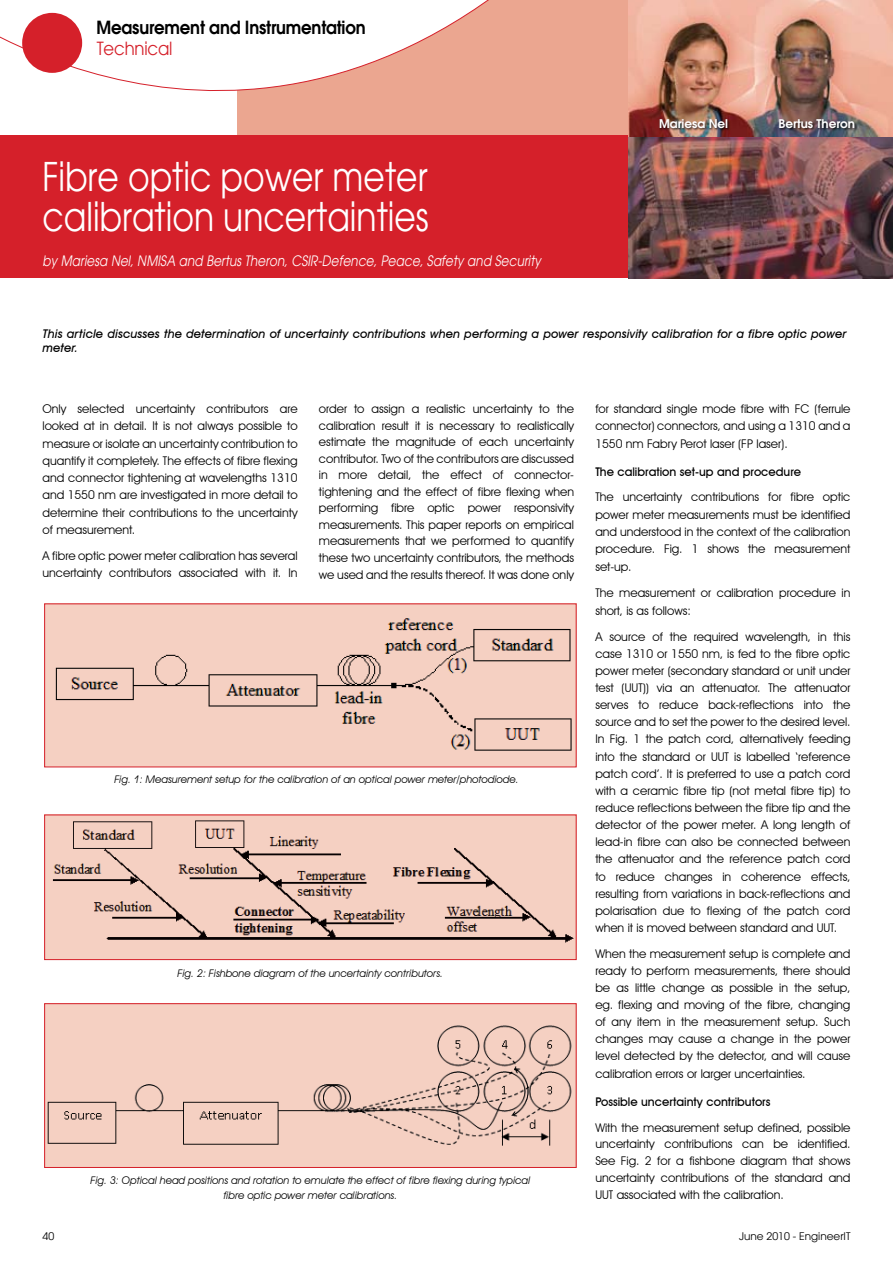
<style>
.page{position:relative;width:893px;height:1263px;background:#fff}
.page>*{position:absolute;margin:0;border:0;box-sizing:border-box;transform-origin:0 0}
.t1{font:39.6px/39.6px "Avant Garde";color:#fff;scale:.83 1}
.t2{font:600 18.15px "Avant Garde";letter-spacing:-.01em;color:#000;scale:.91 1}
.t3{font:18.15px "Avant Garde";letter-spacing:-.01em;color:#d5202a;scale:.91 1}
.t4{font:italic 14.4px "Avant Garde";letter-spacing:.01em;color:#fff;scale:.83 1}
.t5{font:12px/17.1px "Avant Garde IT Cby BT";color:#000;text-align:justify}
.t6{font:italic 500 12px/14.4px "Avant Garde IT Cby BT";letter-spacing:.01em;color:#000}
.t7{font:500 12px "Avant Garde IT Cby BT";color:#000}
.t8{font:600 12px "Avant Garde";color:#fff}
.t9{font:italic 10.5px/15px "Avant Garde IT Cby BT";color:#000;text-align:center}
.t10{font:10.5px "Avant Garde";color:#000}
</style>
<div class="page">
<div style="left:237px;top:0;width:656px;height:278px;background:#eba690"></div>
<svg style="left:0;top:0;width:555px;height:136px;fill:#fff"></svg>
<div style="left:0;top:136px;width:628px;height:142px;background:#d5202a"></div>
<div style="left:22px;top:13px;width:60px;height:60px;background:#d5202a;border-radius:50%"></div>
<img style="left:628px;top:0;width:265px;height:278px">
<hr style="left:892px;top:0;width:1px;height:136px;background:#d5202a">
<img style="left:46px;top:605px;width:528px;height:160px">
<img style="left:46px;top:816px;width:528px;height:142px">
<div style="left:44px;top:814px;width:532px;height:146px;border:1px solid #d5202a"></div>
<img style="left:46px;top:1005px;width:528px;height:161px">
<div style="left:44px;top:1003px;width:532px;height:165px;border:1px solid #d5202a"></div>
<div style="left:660px;top:119px;width:224px;height:24px;background:#000;opacity:.75"></div>
<h2 class="t2" style="left:96px;top:15px;width:297px">Measurement and Instrumentation</h2>
<h2 class="t3" style="left:97px;top:37px;width:85px">Technical</h2>
<h1 class="t1" style="left:43px;top:157px;width:467px">Fibre optic power meter calibration uncertainties</h1>
<p class="t4" style="left:43px;top:252px;width:602px">by Mariesa Nel, NMISA and Bertus Theron, CSIR-Defence, Peace, Safety and Security</p>
<p class="t8" style="left:659px;top:115px;width:71px">Mariesa Nel</p>
<p class="t8" style="left:779px;top:115px;width:78px">Bertus Theron</p>
<p class="t6" style="left:43px;top:326px;width:806px">This article discusses the determination of uncertainty contributions when performing a power responsivity calibration for a fibre optic power meter.</p>
<p class="t5" style="left:319px;top:400px;width:257px;line-height:16.5px">order to assign a realistic uncertainty to the calibration result it is necessary to realistically estimate the magnitude of each uncertainty contributor. Two of the contributors are discussed in more detail, the effect of connector&shy;tightening and the effect of fibre flexing when performing fibre optic power responsivity measurements. This paper reports on empirical measurements that we performed to quantify these two uncertainty contributors, the methods we used and the results thereof. It was done only</p>
<p class="t5" style="left:595px;top:400px;width:257px">for standard single mode fibre with FC (ferrule connector) connectors, and using a 1310 and a 1550 nm Fabry Perot laser (FP laser).</p>
<p class="t5" style="left:43px;top:400px;width:257px">Only selected uncertainty contributors are looked at in detail. It is not always possible to measure or isolate an uncertainty contribution to quantify it completely. The effects of fibre flexing and connector tightening at wavelengths 1310 and 1550 nm are investigated in more detail to determine their contributions to the uncertainty of measurement.</p>
<p class="t5" style="left:43px;top:547px;width:257px">A fibre optic power meter calibration has several uncertainty contributors associated with it. In</p>
<p class="t7" style="left:595px;top:464px;width:207px">The calibration set-up and procedure</p>
<p class="t5" style="left:595px;top:488px;width:257px">The uncertainty contributions for fibre optic power meter measurements must be identified and understood in the context of the calibration procedure. Fig. 1 shows the measurement set-up.</p>
<p class="t5" style="left:595px;top:584px;width:257px;line-height:17.7px">The measurement or calibration procedure in short, is as follows:</p>
<p class="t5" style="left:595px;top:628px;width:257px">A source of the required wavelength, in this case 1310 or 1550 nm, is fed to the fibre optic power meter (secondary standard or unit under test (UUT)) via an attenuator. The attenuator serves to reduce back-reflections into the source and to set the power to the desired level.<br>In Fig. 1 the patch cord, alternatively feeding into the standard or UUT is labelled ‘reference patch cord’. It is preferred to use a patch cord with a ceramic fibre tip (not metal fibre tip) to reduce reflections between the fibre tip and the detector of the power meter. A long length of lead-in fibre can also be connected between the attenuator and the reference patch cord to reduce changes in coherence effects, resulting from variations in back-reflections and polarisation due to flexing of the patch cord when it is moved between standard and UUT.</p>
<p class="t5" style="left:595px;top:945px;width:257px">When the measurement setup is complete and ready to perform measurements, there should be as little change as possible in the setup, eg. flexing and moving of the fibre, changing of any item in the measurement setup. Such changes may cause a change in the power level detected by the detector, and will cause calibration errors or larger uncertainties.</p>
<p class="t7" style="left:595px;top:1095px;width:177px">Possible uncertainty contributors</p>
<p class="t5" style="left:595px;top:1119px;width:257px">With the measurement setup defined, possible uncertainty contributions can be identified.<br>See Fig. 2 for a fishbone diagram that shows uncertainty contributions of the standard and UUT associated with the calibration.</p>
<p class="t9" style="left:114px;top:772px;width:406px">Fig. 1: Measurement setup for the calibration of an optical power meter/photodiode.</p>
<p class="t9" style="left:178px;top:966px;width:267px">Fig. 2: Fishbone diagram of the uncertainty contributors.</p>
<p class="t9" style="left:91px;top:1173px;width:441px">Fig. 3: Optical head positions and rotation to emulate the effect of fibre flexing during typical fibre optic power meter calibrations.</p>
<p class="t10" style="left:43px;top:1230px;width:13px">40</p>
<p class="t10" style="left:739px;top:1230px;width:113px">June 2010 - EngineerIT</p>
</div>
